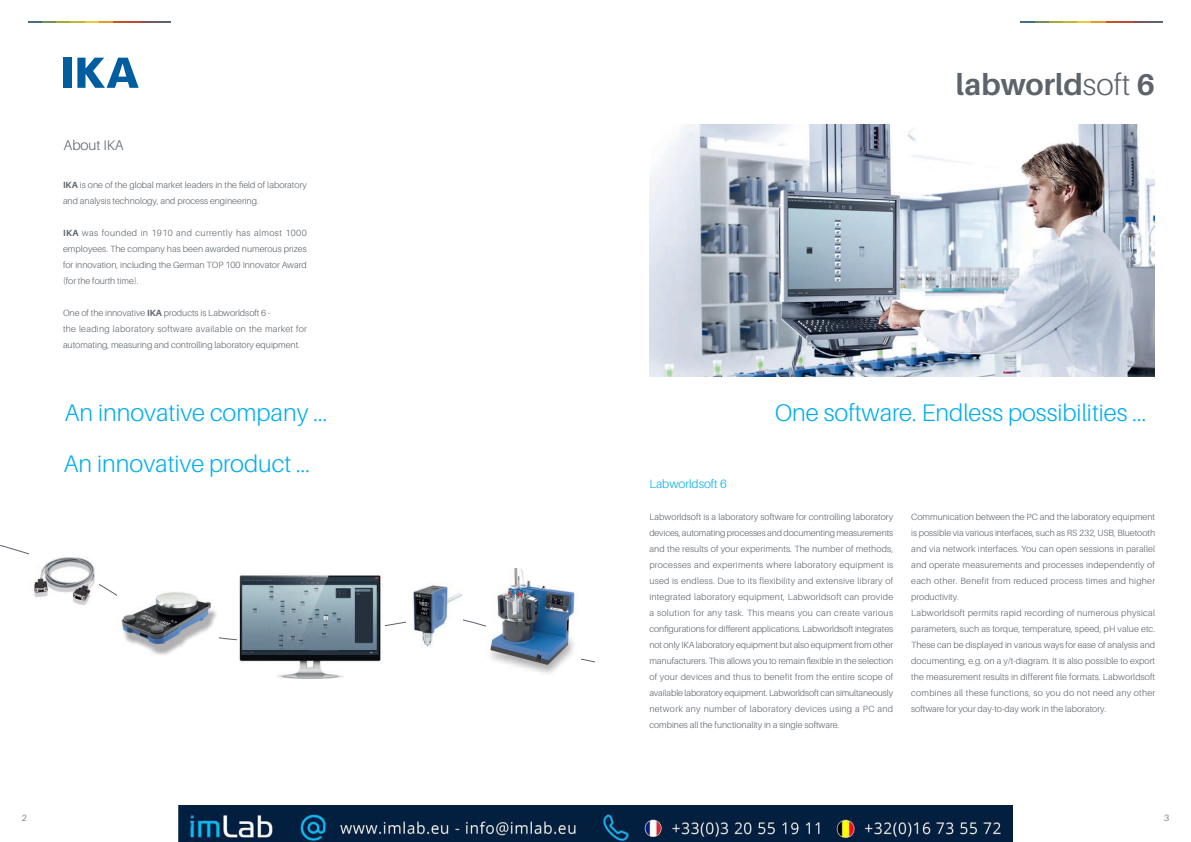
<style>
.page{position:relative;width:1191px;height:842px;background:#fff}
.page>*{position:absolute;margin:0;border:0;box-sizing:border-box;transform-origin:0 0}
.t1{font:700 30px "Aileron";color:#5c636a}
.t2{font:300 24px "Aileron";color:#00aeef}
.t3{font:300 14px "Aileron";color:#5c636a}
.t4{font:300 12px "Aileron";color:#00aeef}
.t5{font:300 9px/16px "Aileron";color:#5c636a}
.s1{font-weight:700}
.s2{font-weight:300}
</style>
<div class="page">
<img style="left:489px;top:569px;width:86px;height:105px">
<img style="left:121px;top:592px;width:96px;height:63px">
<img style="left:413px;top:585px;width:49px;height:62px">
<img style="left:33px;top:557px;width:62px;height:48px">
<img style="left:239px;top:575px;width:143px;height:103px">
<svg style="left:28px;top:21px;width:142px;height:2px"></svg>
<div style="left:64px;top:58px;width:8px;height:30px;background:#005da0"></div>
<svg style="left:77px;top:58px;width:62px;height:30px"></svg>
<svg style="left:1020px;top:21px;width:142px;height:2px"></svg>
<img style="left:649px;top:125px;width:506px;height:251px">
<img style="left:179px;top:805px;width:833px;height:37px">
<h3 class="t3" style="left:63px;top:137px;width:62px">About IKA</h3>
<p class="t5" style="left:63px;top:177px;width:245px"><span class="s1">IKA</span> is one of the global market leaders in the field of laboratory and analysis technology, and process engineering.</p>
<p class="t5" style="left:63px;top:225px;width:245px;text-align:justify"><span class="s1">IKA</span> was founded in 1910 and currently has almost 1000 employees. The company has been awarded numerous prizes for innovation, including the German TOP 100 Innovator Award (for the fourth time).</p>
<p class="t5" style="left:63px;top:305px;width:245px">One of the innovative <span class="s1">IKA</span> products is Labworldsoft 6 -<br>the leading laboratory software available on the market for automating, measuring and controlling laboratory equipment.</p>
<h2 class="t2" style="left:64px;top:399px;width:264px">An innovative company ...</h2>
<h2 class="t2" style="left:63px;top:450px;width:248px">An innovative product ...</h2>
<p class="t5" style="left:22px;top:809px;width:7px">2</p>
<h1 class="t1" style="left:955px;top:67px;width:201px">labworld<span class="s2">soft</span> 6</h1>
<h2 class="t2" style="left:774px;top:399px;width:373px">One software. Endless possibilities ...</h2>
<h3 class="t4" style="left:649px;top:478px;width:79px">Labworldsoft 6</h3>
<p class="t5" style="left:649px;top:509px;width:245px;text-align:justify">Labworldsoft is a laboratory software for controlling laboratory devices, automating processes and documenting measurements and the results of your experiments. The number of methods, processes and experiments where laboratory equipment is used is endless. Due to its flexibility and extensive library of integrated laboratory equipment, Labworldsoft can provide a solution for any task. This means you can create various configurations for different applications. Labworldsoft integrates not only IKA laboratory equipment but also equipment from other manufacturers. This allows you to remain flexible in the selection of your devices and thus to benefit from the entire scope of available laboratory equipment. Labworldsoft can simultaneously network any number of laboratory devices using a PC and combines all the functionality in a single software.</p>
<p class="t5" style="left:911px;top:509px;width:245px">Communication between the PC and the laboratory equipment is possible via various interfaces, such as RS 232, USB, Bluetooth and via network interfaces. You can open sessions in parallel and operate measurements and processes independently of each other. Benefit from reduced process times and higher productivity.<br>Labworldsoft permits rapid recording of numerous physical parameters, such as torque, temperature, speed, pH value etc.<br>These can be displayed in various ways for ease of analysis and documenting, e.g. on a y/t-diagram. It is also possible to export the measurement results in different file formats. Labworldsoft combines all these functions, so you do not need any other software for your day-to-day work in the laboratory.</p>
<p class="t5" style="left:1164px;top:809px;width:7px">3</p>
</div>
